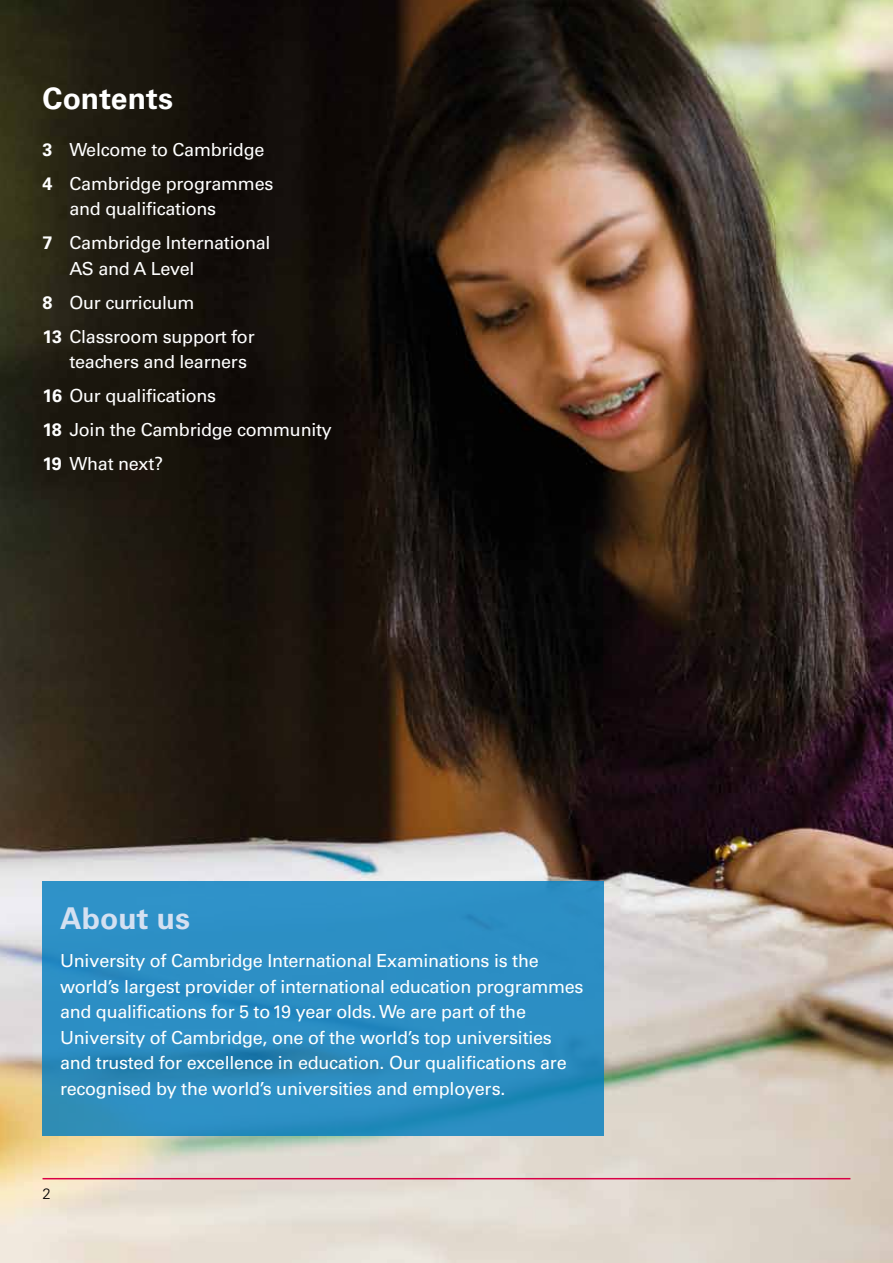
<style>
.page{position:relative;width:893px;height:1263px;background:#fff}
.page>*{position:absolute;margin:0;border:0;box-sizing:border-box;transform-origin:0 0}
.t1{font:700 30px "Univers";letter-spacing:.005em;color:#fff}
.t2{font:700 30px "Univers";color:#d4e0f1}
.t3{font:18px/34px "Univers";letter-spacing:-.015em;color:#fff}
.t4{font:300 15px "Univers";color:#000}
.s1{font-weight:700}
</style>
<div class="page">
<img style="left:0;top:0;width:893px;height:1263px">
<hr style="left:43px;top:1178px;width:807px;height:1px;background:#da0046">
<svg style="left:43px;top:881px;width:561px;height:254px;fill:#2c8ec4"></svg>
<h1 class="t1" style="left:43px;top:81px;width:132px">Contents</h1>
<p class="t3" style="left:43px;top:133px;width:232px"><span class="s1">3</span> Welcome to Cambridge<br><span class="s1">4</span> Cambridge programmes</p>
<p class="t3" style="left:43px;top:192px;width:230px;text-indent:27px">and qualifications<br><span class="s1">7</span> Cambridge International</p>
<p class="t3" style="left:43px;top:252px;width:214px;text-indent:27px">AS and A Level<br><span class="s1">8</span> Our curriculum<br><span class="s1">13</span> Classroom support for</p>
<p class="t3" style="left:43px;top:345px;width:291px;text-indent:27px">teachers and learners<br><span class="s1">16</span> Our qualifications<br><span class="s1">18</span> Join the Cambridge community<br><span class="s1">19</span> What next?</p>
<h1 class="t2" style="left:60px;top:901px;width:132px">About us</h1>
<p class="t3" style="left:60px;top:948px;width:525px;line-height:25.5px">University of Cambridge International Examinations is the world’s largest provider of international education programmes and qualifications for 5 to 19 year olds. We are part of the University of Cambridge, one of the world’s top universities and trusted for excellence in education. Our qualifications are recognised by the world’s universities and employers.</p>
<p class="t4" style="left:43px;top:1184px;width:10px">2</p>
</div>
